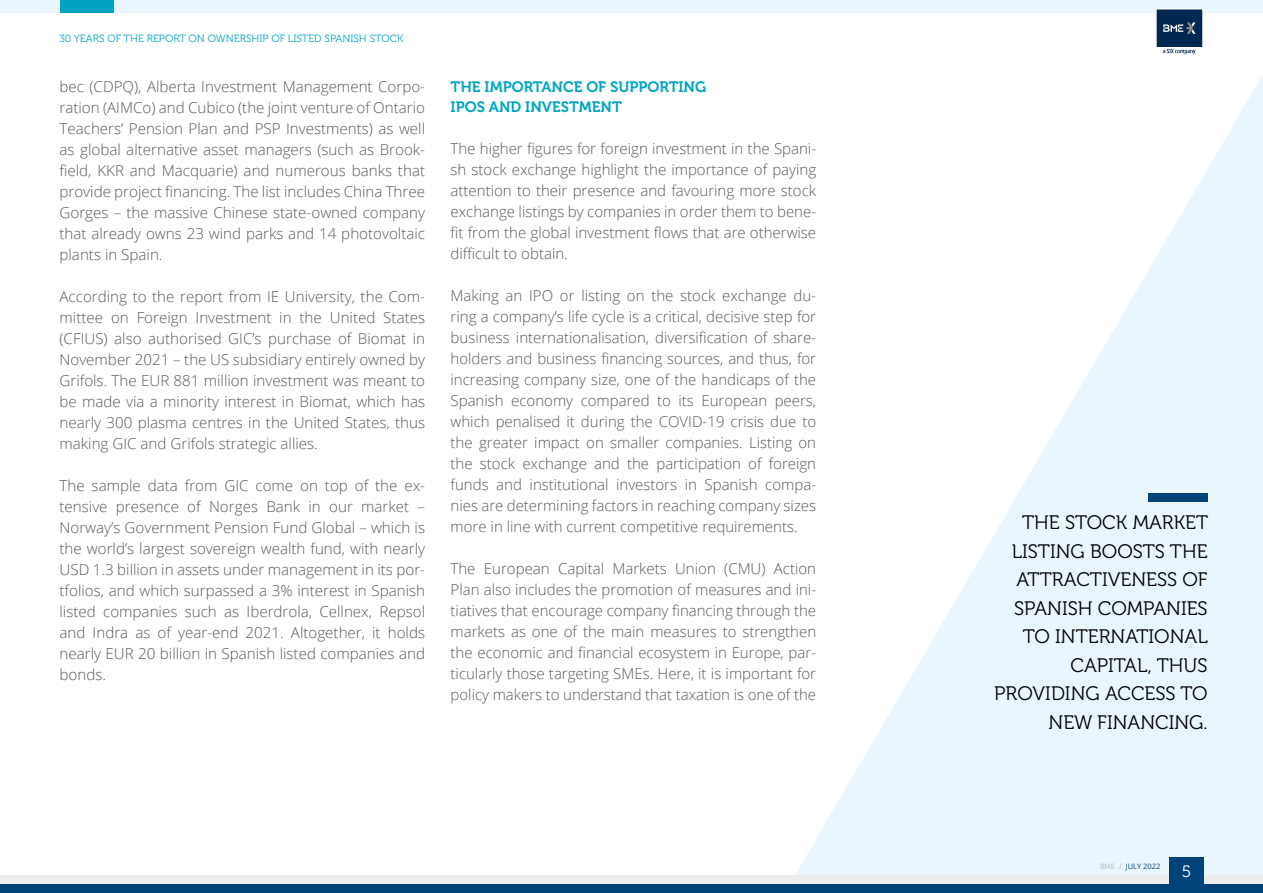
<style>
.page{position:relative;width:1263px;height:893px;background:#fff}
.page>*{position:absolute;margin:0;border:0;box-sizing:border-box;transform-origin:0 0}
.t1{font:19.5px/28.5px "Museo 300";color:#000;text-align:right}
.t2{font:16.5px "Museo 300";color:#fff}
.t3{font:300 15px/21px "Open Sans";color:#595959;text-align:justify}
.t4{font:15px/19.5px "Museo 700";color:#00a4c3}
.t5{font:10.5px "Museo 300";color:#00a5c4}
.t6{font:7.5px "Open Sans";color:#0d4377}
.s1{font-family:"Museo 300";color:#b2b2b2}
</style>
<div class="page">
<div style="left:0;top:0;width:1263px;height:13px;background:#eaf6fe"></div>
<div style="left:60px;top:0;width:54px;height:13px;background:#00a4c3"></div>
<div style="left:1156px;top:9px;width:47px;height:38px;background:#002851"></div>
<svg style="left:1163px;top:22px;width:32px;height:12px"></svg>
<svg style="left:1163px;top:49px;width:32px;height:5px"></svg>
<svg style="left:795px;top:75px;width:468px;height:800px"></svg>
<div style="left:1148px;top:493px;width:59px;height:9px;background:#004379"></div>
<div style="left:0;top:884px;width:1263px;height:9px;background:#004379"></div>
<div style="left:0;top:875px;width:1263px;height:9px;background:#ededed"></div>
<div style="left:1169px;top:858px;width:34px;height:35px;background:#004379"></div>
<p class="t5" style="left:59px;top:32px;width:345px">30 YEARS OF THE REPORT ON OWNERSHIP OF LISTED SPANISH STOCK</p>
<p class="t3" style="left:60px;top:76px;width:367px">bec (CDPQ), Alberta Investment Management Corpo&shy;ration (AIMCo) and Cubico (the joint venture of Ontario Teachers’ Pension Plan and PSP Investments) as well as global alternative asset managers (such as Brook&shy;field, KKR and Macquarie) and numerous banks that provide project financing. The list includes China Three Gorges – the massive Chinese state-owned company that already owns 23 wind parks and 14 photovoltaic plants in Spain.</p>
<p class="t3" style="left:60px;top:286px;width:367px">According to the report from IE University, the Com&shy;mittee on Foreign Investment in the United States (CFIUS) also authorised GIC’s purchase of Biomat in November 2021 – the US subsidiary entirely owned by Grifols. The EUR 881 million investment was meant to be made via a minority interest in Biomat, which has nearly 300 plasma centres in the United States, thus making GIC and Grifols strategic allies.</p>
<p class="t3" style="left:60px;top:475px;width:367px">The sample data from GIC come on top of the ex&shy;tensive presence of Norges Bank in our market – Norway’s Government Pension Fund Global – which is the world’s largest sovereign wealth fund, with nearly USD 1.3 billion in assets under management in its por&shy;tfolios, and which surpassed a 3% interest in Spanish listed companies such as Iberdrola, Cellnex, Repsol and Indra as of year-end 2021. Altogether, it holds nearly EUR 20 billion in Spanish listed companies and bonds.</p>
<p class="t4" style="left:451px;top:77px;width:257px">THE IMPORTANCE OF SUPPORTING<br>IPOS AND INVESTMENT</p>
<p class="t3" style="left:451px;top:137px;width:367px">The higher figures for foreign investment in the Spani&shy;sh stock exchange highlight the importance of paying attention to their presence and favouring more stock exchange listings by companies in order them to bene&shy;fit from the global investment flows that are otherwise difficult to obtain.</p>
<p class="t3" style="left:451px;top:284px;width:367px">Making an IPO or listing on the stock exchange du&shy;ring a company’s life cycle is a critical, decisive step for business internationalisation, diversification of share&shy;holders and business financing sources, and thus, for increasing company size, one of the handicaps of the Spanish economy compared to its European peers, which penalised it during the COVID-19 crisis due to the greater impact on smaller companies. Listing on the stock exchange and the participation of foreign funds and institutional investors in Spanish compa&shy;nies are determining factors in reaching company sizes more in line with current competitive requirements.</p>
<p class="t3" style="left:451px;top:557px;width:367px">The European Capital Markets Union (CMU) Action Plan also includes the promotion of measures and ini&shy;tiatives that encourage company financing through the markets as one of the main measures to strengthen the economic and financial ecosystem in Europe, par&shy;ticularly those targeting SMEs. Here, it is important for policy makers to understand that taxation is one of the</p>
<h1 class="t1" style="left:994px;top:509px;width:215px">THE STOCK MARKET<br>LISTING BOOSTS THE<br>ATTRACTIVENESS OF<br>SPANISH COMPANIES<br>TO INTERNATIONAL<br>CAPITAL, THUS<br>PROVIDING ACCESS TO<br>NEW FINANCING.</h1>
<p class="t6" style="left:1100px;top:861px;width:62px"><span class="s1">BME /</span> JULY 2022</p>
<p class="t2" style="left:1182px;top:863px;width:11px">5</p>
</div>
